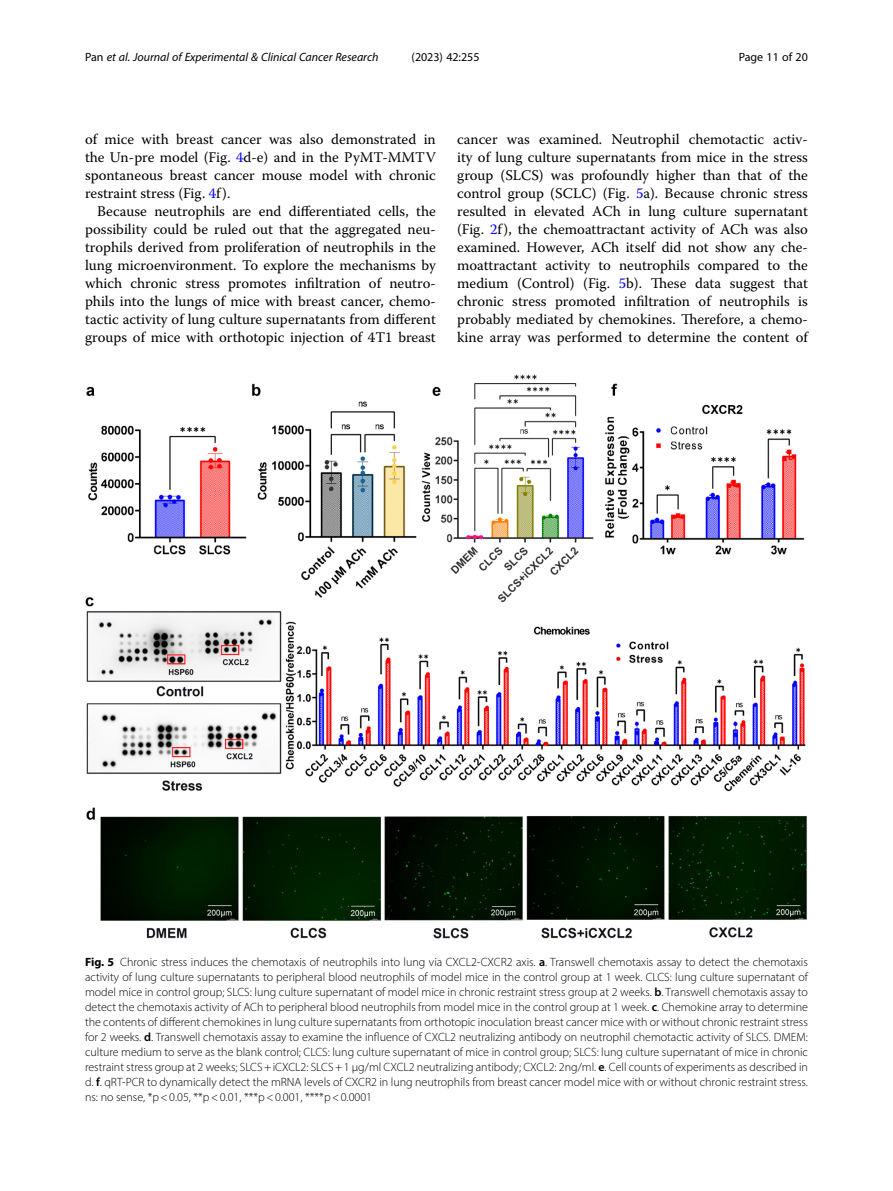
<style>
.page{position:relative;width:893px;height:1191px;background:#fff}
.page>*{position:absolute;margin:0;border:0;box-sizing:border-box;transform-origin:0 0}
.Body_Text_Indent{font:14.7px/18px "Warnock Pro";color:#000;text-align:justify}
.Body_Text{font:14.7px/18px "Warnock Pro";color:#000;text-align:justify}
.Figure_Caption{font:300 12px/15px "Myriad Pro";color:#000;text-align:justify}
.t1{font:italic 12px "Myriad Pro";color:#000}
.t2{font:12px "Myriad Pro";color:#000}
.s1{font-style:normal}
.s2{color:#00f}
.s3{font-weight:700}
.s4{font-weight:600}
</style>
<div class="page">
<img style="left:85px;top:375px;width:722px;height:564px">
<p class="t1" style="left:85px;top:50px;width:295px"><span class="s1">Pan</span> et al. Journal of Experimental &amp; Clinical Cancer Research</p>
<p class="t2" style="left:412px;top:50px;width:70px">(2023) 42:255</p>
<p class="t2" style="left:739px;top:50px;width:71px">Page 11 of 20</p>
<p class="Body_Text" style="left:85px;top:130px;width:352px">of mice with breast cancer was also demonstrated in the Un-pre model (Fig. <span class="s2">4</span>d-e) and in the PyMT-MMTV spontaneous breast cancer mouse model with chronic restraint stress (Fig. <span class="s2">4</span>f).</p>
<p class="Body_Text_Indent" style="left:85px;top:202px;width:352px;text-indent:12px">Because neutrophils are end differentiated cells, the possibility could be ruled out that the aggregated neu&shy;trophils derived from proliferation of neutrophils in the lung microenvironment. To explore the mechanisms by which chronic stress promotes infiltration of neutro&shy;phils into the lungs of mice with breast cancer, chemo&shy;tactic activity of lung culture supernatants from different groups of mice with orthotopic injection of 4T1 breast</p>
<p class="Body_Text_Indent" style="left:457px;top:130px;width:352px">cancer was examined. Neutrophil chemotactic activ&shy;ity of lung culture supernatants from mice in the stress group (SLCS) was profoundly higher than that of the control group (SCLC) (Fig. <span class="s2">5</span>a). Because chronic stress resulted in elevated ACh in lung culture supernatant (Fig. <span class="s2">2</span>f), the chemoattractant activity of ACh was also examined. However, ACh itself did not show any che&shy;moattractant activity to neutrophils compared to the medium (Control) (Fig. <span class="s2">5</span>b). These data suggest that chronic stress promoted infiltration of neutrophils is probably mediated by chemokines. Therefore, a chemo&shy;kine array was performed to determine the content of</p>
<p class="Figure_Caption" style="left:85px;top:954px;width:724px"><span class="s3">Fig. 5</span> Chronic stress induces the chemotaxis of neutrophils into lung via CXCL2-CXCR2 axis. <span class="s4">a</span>. Transwell chemotaxis assay to detect the chemotaxis activity of lung culture supernatants to peripheral blood neutrophils of model mice in the control group at 1 week. CLCS: lung culture supernatant of model mice in control group; SLCS: lung culture supernatant of model mice in chronic restraint stress group at 2 weeks. <span class="s4">b</span>. Transwell chemotaxis assay to detect the chemotaxis activity of ACh to peripheral blood neutrophils from model mice in the control group at 1 week. <span class="s4">c</span>. Chemokine array to determine the contents of different chemokines in lung culture supernatants from orthotopic inoculation breast cancer mice with or without chronic restraint stress for 2 weeks. <span class="s4">d</span>. Transwell chemotaxis assay to examine the influence of CXCL2 neutralizing antibody on neutrophil chemotactic activity of SLCS. DMEM: culture medium to serve as the blank control; CLCS: lung culture supernatant of mice in control group; SLCS: lung culture supernatant of mice in chronic restraint stress group at 2 weeks; SLCS+iCXCL2: SLCS+1 μg/ml CXCL2 neutralizing antibody; CXCL2: 2ng/ml. <span class="s4">e</span>. Cell counts of experiments as described in d. <span class="s4">f</span>. qRT-PCR to dynamically detect the mRNA levels of CXCR2 in lung neutrophils from breast cancer model mice with or without chronic restraint stress. ns: no sense, *p&lt;0.05, **p&lt;0.01, ***p&lt;0.001, ****p&lt;0.0001</p>
</div>
